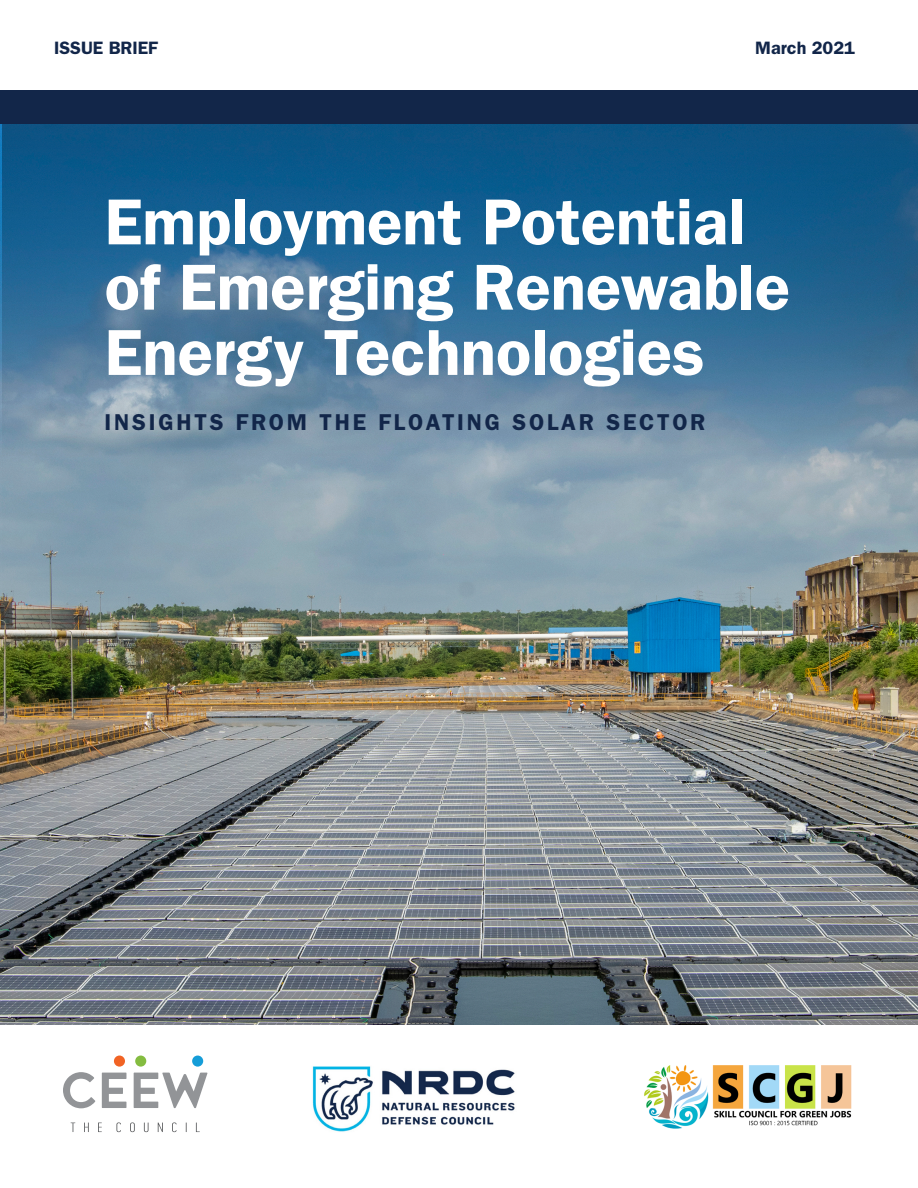
<style>
.page{position:relative;width:918px;height:1188px;background:#fff}
.page>*{position:absolute;margin:0;border:0;box-sizing:border-box;transform-origin:0 0}
.body{font:600 65.25px/65.2px "ITC Franklin Gothic Std";color:#fff}
.body-2{font:600 23.1px "ITC Franklin Gothic Std";letter-spacing:.12em;color:#122649}
.t1{font:600 18px "ITC Franklin Gothic Std";color:#122649}
</style>
<div class="page">
<img style="left:0;top:124px;width:918px;height:901px">
<img style="left:2px;top:124px;width:916px;height:552px">
<div style="left:0;top:90px;width:918px;height:34px;background:#122649"></div>
<img style="left:312px;top:1066px;width:203px;height:66px">
<img style="left:644px;top:1065px;width:208px;height:64px">
<svg style="left:63px;top:1072px;width:144px;height:36px"></svg>
<div style="left:114px;top:1056px;width:11px;height:11px;background:#f16324;border-radius:50%"></div>
<div style="left:135px;top:1056px;width:11px;height:11px;background:#84bc40;border-radius:50%"></div>
<div style="left:192px;top:1056px;width:11px;height:11px;background:#159dd8;border-radius:50%"></div>
<svg style="left:71px;top:1122px;width:129px;height:10px"></svg>
<p class="t1" style="left:54px;top:37px;width:106px">ISSUE BRIEF</p>
<p class="t1" style="left:755px;top:37px;width:101px">March 2021</p>
<p class="body" style="left:105px;top:189px;width:687px">Employment Potential of Emerging Renewable<br>Energy Technologies</p>
<p class="body-2" style="left:105px;top:409px;width:602px">INSIGHTS FROM THE FLOATING SOLAR SECTOR</p>
</div>
